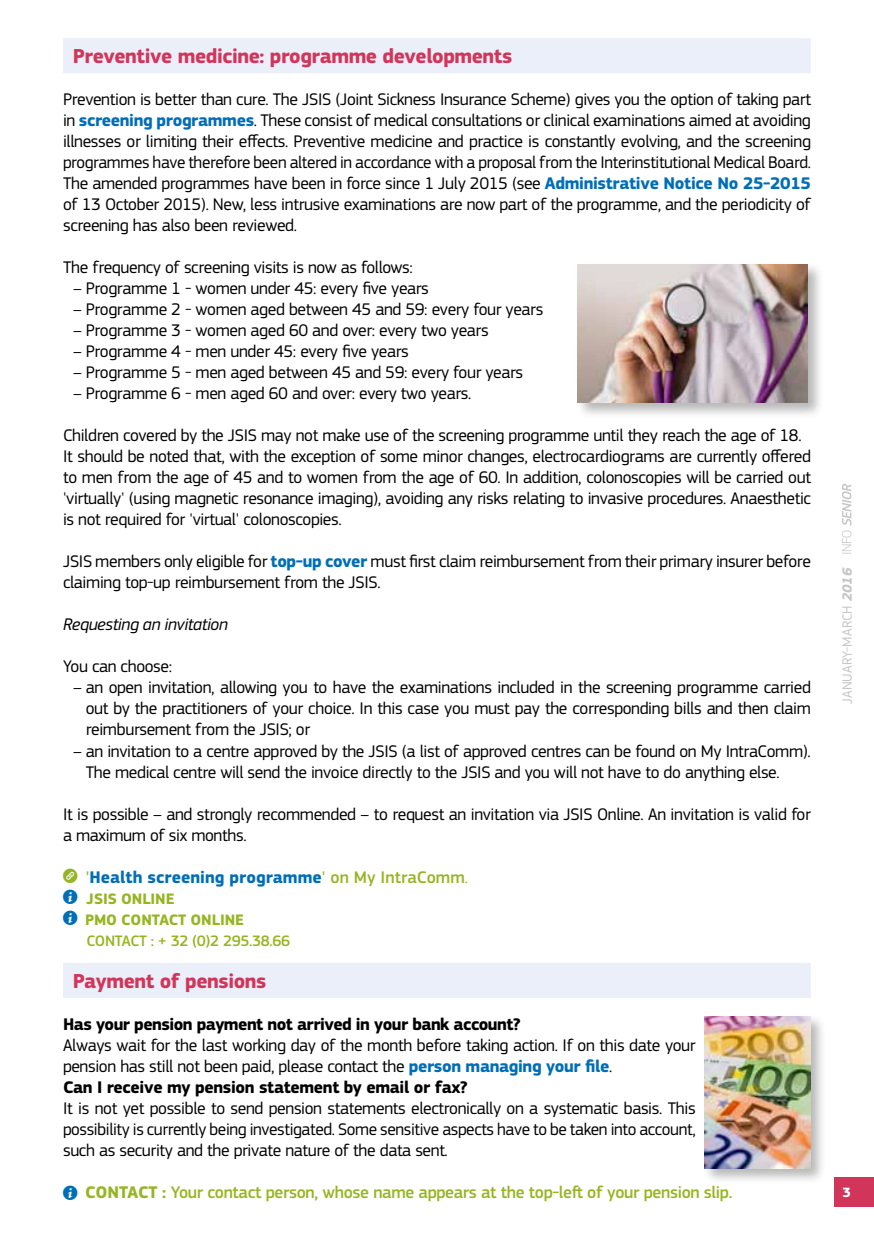
<style>
.page{position:relative;width:874px;height:1241px;background:#fff}
.page>*{position:absolute;margin:0;border:0;box-sizing:border-box;transform-origin:0 0}
.t1{font:700 21px "EC Square Sans Pro";letter-spacing:-.02em;color:#d1365a}
.t2{font:17.5px/21px "EC Square Sans Pro";letter-spacing:-.02em;color:#000}
.t3{font:500 17.5px "EC Square Sans Pro";letter-spacing:-.02em;color:#96b522}
.t4{font:700 17.5px "EC Square Sans Pro";letter-spacing:-.03em;color:#000}
.t5{font:700 17.5px "EC Square Sans Pro";color:#006eb7}
.t6{font:italic 17.5px "EC Square Sans Pro";letter-spacing:-.02em;color:#000}
.t7{font:700 15.75px "EC Square Sans Pro";letter-spacing:-.005em;color:#96b522}
.t8{font:500 15.75px "EC Square Sans Pro";letter-spacing:-.02em;color:#96b522}
.t9{font:14px "EC Square Sans Pro";color:#c6c6c6}
.t10{font:700 14px "EC Square Sans Pro";color:#fff}
.s1{font-weight:700;color:#006eb7}
.s2{font-family:"s Tmedia";font-weight:400;color:#96b522}
.s3{font-weight:500;color:#96b522}
.s4{font-weight:400;color:#96b522}
.s5{font-family:"s Tmedia";font-weight:400;font-size:17.5px;color:#006eb7}
.s6{font-weight:700}
.s7{font-family:"s Tmedia";font-weight:400;color:#006eb7}
.s8{font-weight:700;font-style:italic}
</style>
<div class="page">
<div style="left:833px;top:1176px;width:40px;height:30px;background:#d1365a"></div>
<svg style="left:842px;top:483px;width:9px;height:70px"></svg>
<div style="left:63px;top:38px;width:747px;height:35px;background:#ebeff9"></div>
<div style="left:63px;top:962px;width:747px;height:35px;background:#ebeff9"></div>
<div style="left:702px;top:1013px;width:124px;height:171px;background:#000;opacity:.29"></div>
<img style="left:704px;top:1016px;width:105px;height:151px">
<div style="left:575px;top:262px;width:248px;height:157px;background:#000;opacity:.29"></div>
<img style="left:577px;top:264px;width:230px;height:138px">
<p class="t1" style="left:73px;top:44px;width:440px">Preventive medicine: programme developments</p>
<p class="t2" style="left:63px;top:89px;width:749px;text-align:justify">Prevention is better than cure. The JSIS (Joint Sickness Insurance Scheme) gives you the option of taking part in <span class="s1">screening programmes</span>. These consist of medical consultations or clinical examinations aimed at avoiding illnesses or limiting their effects. Preventive medicine and practice is constantly evolving, and the screening programmes have therefore been altered in accordance with a proposal from the Interinstitutional Medical Board.<br>The amended programmes have been in force since 1 July 2015 (see <span class="s1">Administrative Notice No 25-2015 </span>of 13 October 2015). New, less intrusive examinations are now part of the programme, and the periodicity of screening has also been reviewed.</p>
<p class="t2" style="left:63px;top:257px;width:351px">The frequency of screening visits is now as follows:</p>
<p class="t2" style="left:73px;top:278px;width:357px">– Programme 1 - women under 45: every five years</p>
<p class="t2" style="left:73px;top:299px;width:471px">– Programme 2 - women aged between 45 and 59: every four years</p>
<p class="t2" style="left:73px;top:320px;width:417px">– Programme 3 - women aged 60 and over: every two years</p>
<p class="t2" style="left:73px;top:341px;width:337px">– Programme 4 - men under 45: every five years</p>
<p class="t2" style="left:73px;top:362px;width:451px">– Programme 5 - men aged between 45 and 59: every four years</p>
<p class="t2" style="left:73px;top:383px;width:399px">– Programme 6 - men aged 60 and over: every two years.</p>
<p class="t2" style="left:63px;top:425px;width:749px">Children covered by the JSIS may not make use of the screening programme until they reach the age of 18.<br>It should be noted that, with the exception of some minor changes, electrocardiograms are currently offered to men from the age of 45 and to women from the age of 60. In addition, colonoscopies will be carried out 'virtually' (using magnetic resonance imaging), avoiding any risks relating to invasive procedures. Anaesthetic is not required for 'virtual' colonoscopies.</p>
<p class="t2" style="left:63px;top:551px;width:749px">JSIS members only eligible for <span class="s1">top-up cover</span> must first claim reimbursement from their primary insurer before claiming top-up reimbursement from the JSIS.</p>
<p class="t6" style="left:63px;top:614px;width:166px">Requesting an invitation</p>
<p class="t2" style="left:63px;top:656px;width:111px">You can choose:</p>
<p class="t2" style="left:86px;top:677px;width:726px;text-align:justify;text-indent:-13px">– an open invitation, allowing you to have the examinations included in the screening programme carried out by the practitioners of your choice. In this case you must pay the corresponding bills and then claim reimbursement from the JSIS; or</p>
<p class="t2" style="left:86px;top:740px;width:726px;text-indent:-13px">– an invitation to a centre approved by the JSIS (a list of approved centres can be found on My IntraComm).<br>The medical centre will send the invoice directly to the JSIS and you will not have to do anything else.</p>
<p class="t2" style="left:63px;top:803px;width:749px">It is possible – and strongly recommended – to request an invitation via JSIS Online. An invitation is valid for a maximum of six months.</p>
<p class="t5" style="left:63px;top:866px;width:406px"><span class="s2">l</span> <span class="s3">'</span>Health screening programme<span class="s3">' on My IntraComm</span><span class="s4">.</span></p>
<p class="t7" style="left:63px;top:888px;width:113px"><span class="s5">i</span> JSIS ONLINE</p>
<p class="t7" style="left:63px;top:909px;width:182px"><span class="s5">i</span> PMO CONTACT ONLINE</p>
<p class="t8" style="left:86px;top:931px;width:205px">CONTACT : + 32 (0)2 295.38.66</p>
<p class="t1" style="left:73px;top:968px;width:195px">Payment of pensions</p>
<p class="t4" style="left:63px;top:1013px;width:459px">Has your pension payment not arrived in your bank account?</p>
<p class="t2" style="left:63px;top:1034px;width:633px">Always wait for the last working day of the month before taking action. If on this date your pension has still not been paid, please contact the <span class="s1">person managing your file</span>.<br><span class="s6">Can I receive my pension statement by email or fax?</span></p>
<p class="t2" style="left:63px;top:1097px;width:633px;text-align:justify">It is not yet possible to send pension statements electronically on a systematic basis. This possibility is currently being investigated. Some sensitive aspects have to be taken into account, such as security and the private nature of the data sent.</p>
<p class="t3" style="left:63px;top:1181px;width:670px"><span class="s7">i</span> <span class="s6">CONTACT :</span> Your contact person, whose name appears at the top-left of your pension slip.</p>
<p class="t9" style="left:838px;top:703px;width:137px;rotate:-90deg">JANUARY-MARCH <span class="s8">2016</span></p>
<p class="t10" style="left:842px;top:1183px;width:10px">3</p>
</div>
